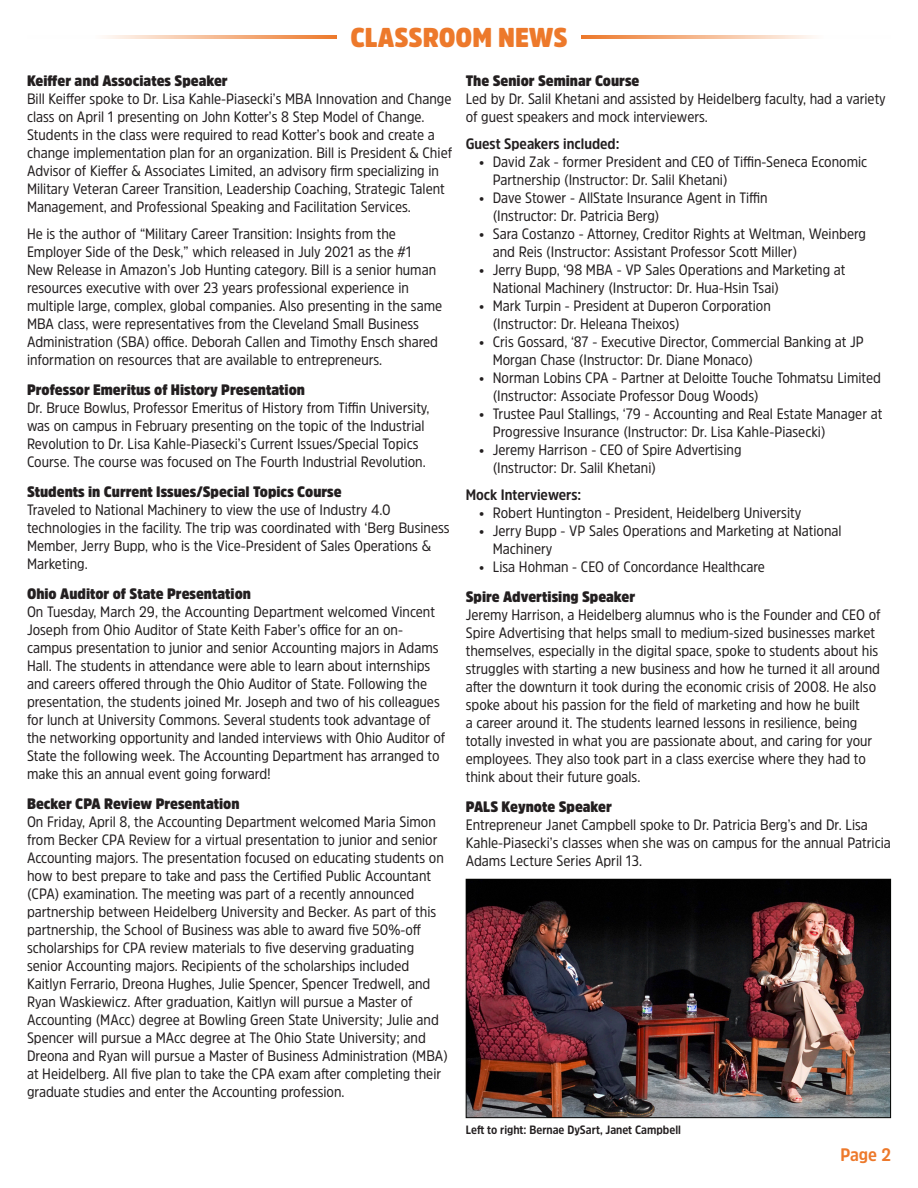
<style>
.page{position:relative;width:918px;height:1188px;background:#fff}
.page>*{position:absolute;margin:0;border:0;box-sizing:border-box;transform-origin:0 0}
.t1{font:900 27px "Amsi Pro Narw";color:#ed792b}
.t2{font:700 18px "Amsi Pro Narw";color:#ed792b}
.t3{font:15px/18px "Amsi Pro Narw";color:#231f20}
.t4{font:900 15px "Amsi Pro Narw";color:#231f20}
.t5{font:700 15px "Amsi Pro Narw";color:#231f20}
.t6{font:700 12px "Amsi Pro Narw";color:#231f20}
</style>
<div class="page">
<svg style="left:581px;top:35px;width:233px;height:4px"></svg>
<svg style="left:105px;top:35px;width:232px;height:4px"></svg>
<img style="left:468px;top:881px;width:421px;height:235px">
<div style="left:466px;top:879px;width:425px;height:239px;border:1px solid #040503"></div>
<p class="t1" style="left:350px;top:19px;width:219px">CLASSROOM NEWS</p>
<p class="t4" style="left:27px;top:70px;width:202px">Keiffer and Associates Speaker</p>
<p class="t3" style="left:27px;top:89px;width:427px">Bill Keiffer spoke to Dr. Lisa Kahle-Piasecki’s MBA Innovation and Change class on April 1 presenting on John Kotter’s 8 Step Model of Change.<br>Students in the class were required to read Kotter’s book and create a change implementation plan for an organization. Bill is President &amp; Chief Advisor of Kieffer &amp; Associates Limited, an advisory firm specializing in Military Veteran Career Transition, Leadership Coaching, Strategic Talent Management, and Professional Speaking and Facilitation Services.</p>
<p class="t3" style="left:27px;top:224px;width:417px">He is the author of “Military Career Transition: Insights from the Employer Side of the Desk,” which released in July 2021 as the #1<br>New Release in Amazon’s Job Hunting category. Bill is a senior human resources executive with over 23 years professional experience in multiple large, complex, global companies. Also presenting in the same MBA class, were representatives from the Cleveland Small Business Administration (SBA) office. Deborah Callen and Timothy Ensch shared information on resources that are available to entrepreneurs.</p>
<p class="t4" style="left:27px;top:379px;width:280px">Professor Emeritus of History Presentation</p>
<p class="t3" style="left:27px;top:398px;width:404px">Dr. Bruce Bowlus, Professor Emeritus of History from Tiffin University, was on campus in February presenting on the topic of the Industrial Revolution to Dr. Lisa Kahle-Piasecki’s Current Issues/Special Topics Course. The course was focused on The Fourth Industrial Revolution.</p>
<p class="t4" style="left:27px;top:481px;width:316px">Students in Current Issues/Special Topics Course</p>
<p class="t3" style="left:27px;top:500px;width:424px">Traveled to National Machinery to view the use of Industry 4.0 technologies in the facility. The trip was coordinated with ‘Berg Business Member, Jerry Bupp, who is the Vice-President of Sales Operations &amp; Marketing.</p>
<p class="t4" style="left:27px;top:583px;width:226px">Ohio Auditor of State Presentation</p>
<p class="t3" style="left:27px;top:602px;width:420px">On Tuesday, March 29, the Accounting Department welcomed Vincent Joseph from Ohio Auditor of State Keith Faber’s office for an on&shy;campus presentation to junior and senior Accounting majors in Adams Hall. The students in attendance were able to learn about internships and careers offered through the Ohio Auditor of State. Following the presentation, the students joined Mr. Joseph and two of his colleagues for lunch at University Commons. Several students took advantage of the networking opportunity and landed interviews with Ohio Auditor of State the following week. The Accounting Department has arranged to make this an annual event going forward!</p>
<p class="t4" style="left:27px;top:793px;width:214px">Becker CPA Review Presentation</p>
<p class="t3" style="left:27px;top:812px;width:422px">On Friday, April 8, the Accounting Department welcomed Maria Simon from Becker CPA Review for a virtual presentation to junior and senior Accounting majors. The presentation focused on educating students on how to best prepare to take and pass the Certified Public Accountant (CPA) examination. The meeting was part of a recently announced partnership between Heidelberg University and Becker. As part of this partnership, the School of Business was able to award five 50%-off scholarships for CPA review materials to five deserving graduating senior Accounting majors. Recipients of the scholarships included Kaitlyn Ferrario, Dreona Hughes, Julie Spencer, Spencer Tredwell, and Ryan Waskiewicz. After graduation, Kaitlyn will pursue a Master of Accounting (MAcc) degree at Bowling Green State University; Julie and Spencer will pursue a MAcc degree at The Ohio State University; and Dreona and Ryan will pursue a Master of Business Administration (MBA) at Heidelberg. All five plan to take the CPA exam after completing their graduate studies and enter the Accounting profession.</p>
<p class="t4" style="left:466px;top:70px;width:175px">The Senior Seminar Course</p>
<p class="t3" style="left:466px;top:89px;width:422px">Led by Dr. Salil Khetani and assisted by Heidelberg faculty, had a variety of guest speakers and mock interviewers.</p>
<p class="t5" style="left:466px;top:133px;width:155px">Guest Speakers included:</p>
<p class="t3" style="left:493px;top:152px;width:376px;text-indent:-14px">• David Zak - former President and CEO of Tiffin-Seneca Economic<br>Partnership (Instructor: Dr. Salil Khetani)</p>
<p class="t3" style="left:493px;top:188px;width:277px;text-indent:-14px">• Dave Stower - AllState Insurance Agent in Tiffin (Instructor: Dr. Patricia Berg)</p>
<p class="t3" style="left:493px;top:224px;width:375px;text-indent:-14px">• Sara Costanzo - Attorney, Creditor Rights at Weltman, Weinberg and Reis (Instructor: Assistant Professor Scott Miller)</p>
<p class="t3" style="left:493px;top:260px;width:354px;text-indent:-14px">• Jerry Bupp, ‘98 MBA - VP Sales Operations and Marketing at<br>National Machinery (Instructor: Dr. Hua-Hsin Tsai)</p>
<p class="t3" style="left:493px;top:296px;width:280px;text-indent:-14px">• Mark Turpin - President at Duperon Corporation (Instructor: Dr. Heleana Theixos)</p>
<p class="t3" style="left:493px;top:332px;width:373px;text-indent:-14px">• Cris Gossard, ‘87 - Executive Director, Commercial Banking at JP<br>Morgan Chase (Instructor: Dr. Diane Monaco)</p>
<p class="t3" style="left:493px;top:368px;width:390px;text-indent:-14px">• Norman Lobins CPA - Partner at Deloitte Touche Tohmatsu Limited (Instructor: Associate Professor Doug Woods)</p>
<p class="t3" style="left:493px;top:404px;width:391px;text-indent:-14px">• Trustee Paul Stallings, ‘79 - Accounting and Real Estate Manager at<br>Progressive Insurance (Instructor: Dr. Lisa Kahle-Piasecki)</p>
<p class="t3" style="left:493px;top:440px;width:250px;text-indent:-14px">• Jeremy Harrison - CEO of Spire Advertising (Instructor: Dr. Salil Khetani)</p>
<p class="t5" style="left:466px;top:484px;width:117px">Mock Interviewers:</p>
<p class="t3" style="left:479px;top:503px;width:324px">• Robert Huntington - President, Heidelberg University</p>
<p class="t3" style="left:493px;top:521px;width:350px;text-indent:-14px">• Jerry Bupp - VP Sales Operations and Marketing at National<br>Machinery</p>
<p class="t3" style="left:479px;top:557px;width:287px">• Lisa Hohman - CEO of Concordance Healthcare</p>
<p class="t4" style="left:466px;top:586px;width:171px">Spire Advertising Speaker</p>
<p class="t3" style="left:466px;top:605px;width:416px">Jeremy Harrison, a Heidelberg alumnus who is the Founder and CEO of Spire Advertising that helps small to medium-sized businesses market themselves, especially in the digital space, spoke to students about his struggles with starting a new business and how he turned it all around after the downturn it took during the economic crisis of 2008. He also spoke about his passion for the field of marketing and how he built<br>a career around it. The students learned lessons in resilience, being totally invested in what you are passionate about, and caring for your employees. They also took part in a class exercise where they had to think about their future goals.</p>
<p class="t4" style="left:466px;top:796px;width:148px">PALS Keynote Speaker</p>
<p class="t3" style="left:466px;top:815px;width:427px">Entrepreneur Janet Campbell spoke to Dr. Patricia Berg’s and Dr. Lisa<br>Kahle-Piasecki’s classes when she was on campus for the annual Patricia<br>Adams Lecture Series April 13.</p>
<p class="t6" style="left:466px;top:1121px;width:217px">Left to right: Bernae DySart, Janet Campbell</p>
<p class="t2" style="left:840px;top:1142px;width:52px">Page 2</p>
</div>
